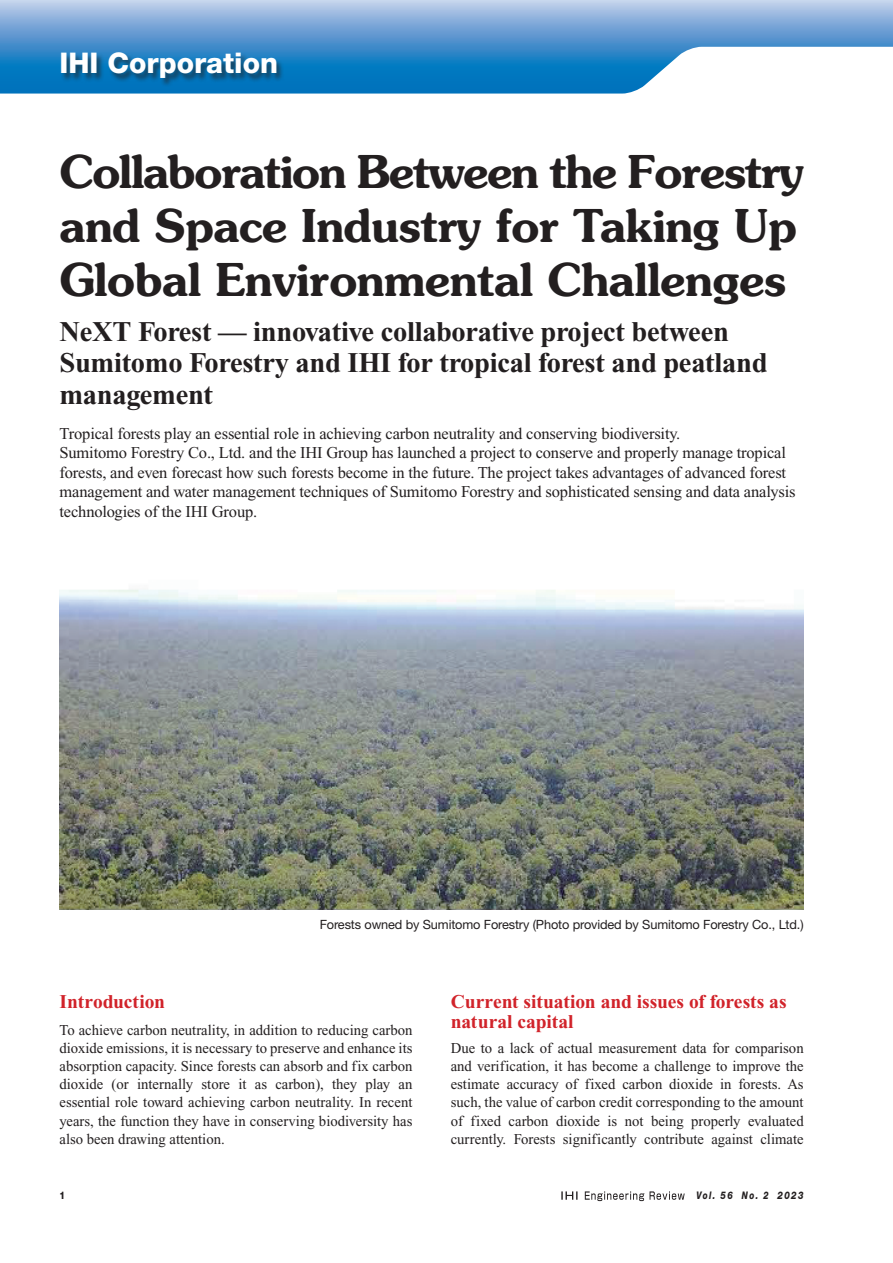
<style>
.page{position:relative;width:893px;height:1263px;background:#fff}
.page>*{position:absolute;margin:0;border:0;box-sizing:border-box;transform-origin:0 0}
.t1{font:600 45px/54px "Souvenir";letter-spacing:-.01em;color:#231f20}
.t2{font:700 28.5px/31.5px "Times New Roman";letter-spacing:-.01em;color:#231f20}
.t3{font:800 28.5px "Helvetica Neue LT Std";color:#fff}
.t4{font:700 19.5px/20.4px "Times New Roman";letter-spacing:-.005em;color:#d1232a}
.t5{font:16.5px/19.5px "Times New Roman";letter-spacing:-.01em;color:#231f20}
.t6{font:15px/18.1px "Times New Roman";color:#231f20;text-align:justify}
.t7{font:12.75px "Helvetica Neue LT Std";letter-spacing:-.01em;color:#231f20}
.t8{font:italic 800 10.5px "Helvetica Neue LT Std";letter-spacing:.165em;color:#231f20;scale:.78 1}
.t9{font:800 10.5px "Helvetica Neue LT Std";color:#231f20;scale:.85 1}
</style>
<div class="page">
<svg style="left:561px;top:1191px;width:124px;height:10px"></svg>
<svg style="left:0;top:0;width:893px;height:94px;background:#71a9d7"></svg>
<img style="left:60px;top:589px;width:744px;height:321px">
<div style="left:61px;top:53px;width:224px;height:34px;background:#231f20;opacity:.6"></div>
<h2 class="t3" style="left:60px;top:46px;width:220px">IHI Corporation</h2>
<h1 class="t1" style="left:60px;top:145px;width:746px">Collaboration Between the Forestry and Space Industry for Taking Up<br>Global Environmental Challenges</h1>
<h2 class="t2" style="left:60px;top:316px;width:709px">NeXT Forest — innovative collaborative project between<br>Sumitomo Forestry and IHI for tropical forest and peatland management</h2>
<p class="t5" style="left:60px;top:423px;width:737px">Tropical forests play an essential role in achieving carbon neutrality and conserving biodiversity.<br>Sumitomo Forestry Co., Ltd. and the IHI Group has launched a project to conserve and properly manage tropical forests, and even forecast how such forests become in the future. The project takes advantages of advanced forest management and water management techniques of Sumitomo Forestry and sophisticated sensing and data analysis technologies of the IHI Group.</p>
<p class="t7" style="left:320px;top:917px;width:485px">Forests owned by Sumitomo Forestry (Photo provided by Sumitomo Forestry Co., Ltd.)</p>
<h3 class="t4" style="left:60px;top:991px;width:107px">Introduction</h3>
<p class="t6" style="left:60px;top:1021px;width:354px">To achieve carbon neutrality, in addition to reducing carbon dioxide emissions, it is necessary to preserve and enhance its absorption capacity. Since forests can absorb and fix carbon dioxide (or internally store it as carbon), they play an essential role toward achieving carbon neutrality. In recent years, the function they have in conserving biodiversity has also been drawing attention.</p>
<h3 class="t4" style="left:451px;top:991px;width:337px">Current situation and issues of forests as natural capital</h3>
<p class="t6" style="left:451px;top:1039px;width:354px">Due to a lack of actual measurement data for comparison and verification, it has become a challenge to improve the estimate accuracy of fixed carbon dioxide in forests. As such, the value of carbon credit corresponding to the amount of fixed carbon dioxide is not being properly evaluated currently. Forests significantly contribute against climate</p>
<p class="t9" style="left:60px;top:1189px;width:8px">1</p>
<p class="t8" style="left:696px;top:1189px;width:139px">Vol. 56 No. 2 2023</p>
</div>
